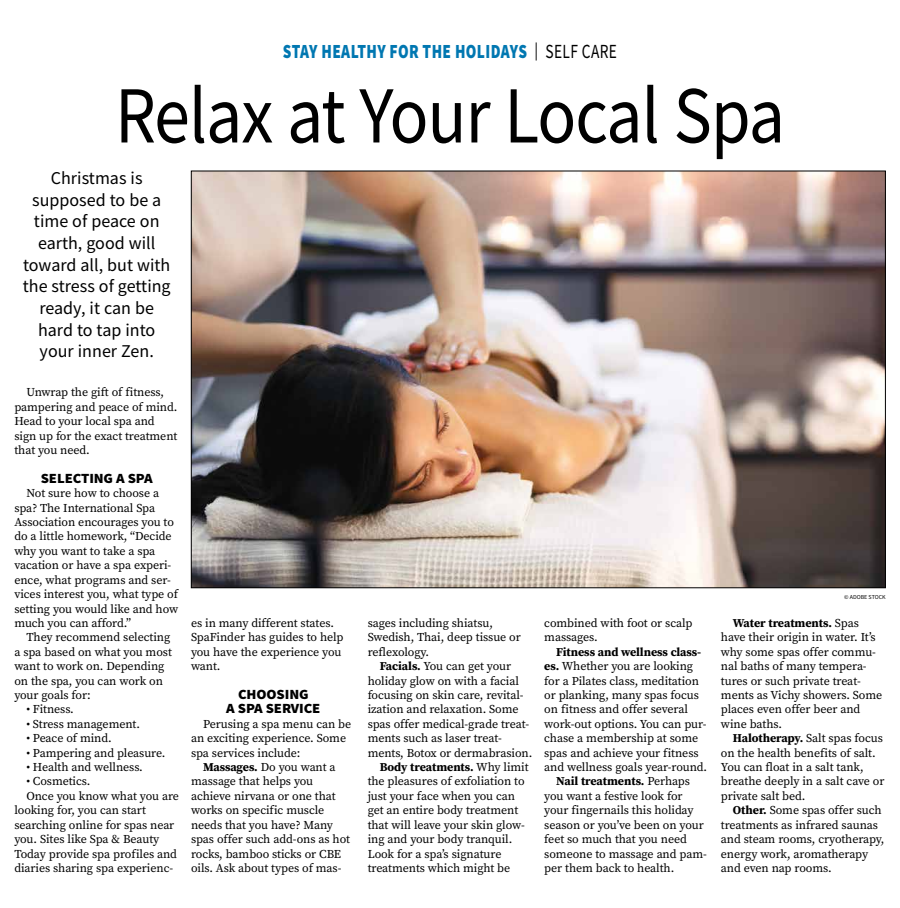
<style>
.page{position:relative;width:900px;height:908px;background:#fff}
.page>*{position:absolute;margin:0;border:0;box-sizing:border-box;transform-origin:0 0}
.t1{font:81px "Source Sans Pro";letter-spacing:-.015em;color:#000;scale:.89 1}
.t2{font:900 20px "Source Sans Pro";letter-spacing:.025em;color:#0077b1;scale:.77 1}
.t3{font:18px/21.6px "Source Sans Pro";color:#000;text-align:center}
.t4{font:900 14px/14.4px "Source Sans Pro";letter-spacing:-.005em;color:#000;text-align:center;scale:1.05 1}
.t5{font:12px/14.4px "Source Serif Pro";letter-spacing:-.005em;color:#000}
.t6{font:700 12px "Source Serif Pro";letter-spacing:-.005em;color:#000}
.t7{font:6px "Source Sans Pro";color:#000}
.s1{font-weight:400;font-size:18px;color:#000}
.s2{font-weight:400;color:#000}
.s3{font-weight:700}
.s4{font-weight:400}
</style>
<div class="page">
<img style="left:193px;top:173px;width:691px;height:413px">
<h2 class="t2" style="left:283px;top:38px;width:435px">STAY HEALTHY FOR THE HOLIDAYS <span class="s1">|</span> <span class="s2">SELF CARE</span></h2>
<h1 class="t1" style="left:115px;top:64px;width:754px">Relax at Your Local Spa</h1>
<h3 class="t3" style="left:23px;top:167px;width:149px">Christmas is supposed to be a time of peace on earth, good will toward all, but with the stress of getting ready, it can be hard to tap into your inner Zen.</h3>
<p class="t5" style="left:14px;top:385px;width:165px;text-indent:12px">Unwrap the gift of fitness, pampering and peace of mind.<br>Head to your local spa and sign up for the exact treatment that you need.</p>
<p class="t4" style="left:41px;top:470px;width:108px">SELECTING A SPA</p>
<p class="t5" style="left:14px;top:486px;width:166px;text-indent:12px">Not sure how to choose a spa? The International Spa<br>Association encourages you to do a little homework, “Decide why you want to take a spa vacation or have a spa experi&shy;ence, what programs and ser&shy;vices interest you, what type of setting you would like and how much you can afford.”</p>
<p class="t5" style="left:14px;top:630px;width:159px;text-indent:12px">They recommend selecting a spa based on what you most want to work on. Depending on the spa, you can work on your goals for:</p>
<p class="t5" style="left:26px;top:702px;width:49px">• Fitness.</p>
<p class="t5" style="left:26px;top:716px;width:115px">• Stress management.</p>
<p class="t5" style="left:26px;top:730px;width:87px">• Peace of mind.</p>
<p class="t5" style="left:26px;top:745px;width:141px">• Pampering and pleasure.</p>
<p class="t5" style="left:26px;top:759px;width:118px">• Health and wellness.</p>
<p class="t5" style="left:26px;top:774px;width:66px">• Cosmetics.</p>
<p class="t5" style="left:26px;top:788px;width:154px">Once you know what you are</p>
<p class="t5" style="left:14px;top:802px;width:133px">looking for, you can start</p>
<p class="t5" style="left:14px;top:817px;width:161px">searching online for spas near</p>
<p class="t5" style="left:14px;top:831px;width:147px">you. Sites like Spa &amp; Beauty</p>
<p class="t5" style="left:14px;top:846px;width:164px">Today provide spa profiles and</p>
<p class="t5" style="left:14px;top:860px;width:160px">diaries sharing spa experienc-</p>
<p class="t5" style="left:191px;top:615px;width:154px">es in many different states.<br>SpaFinder has guides to help you have the experience you want.</p>
<p class="t4" style="left:226px;top:686px;width:91px">CHOOSING<br>A SPA SERVICE</p>
<p class="t5" style="left:191px;top:716px;width:162px;text-indent:12px">Perusing a spa menu can be an exciting experience. Some spa services include:</p>
<p class="t5" style="left:191px;top:759px;width:160px;text-indent:12px"><span class="s3">Massages.</span> Do you want a massage that helps you achieve nirvana or one that works on specific muscle needs that you have? Many spas offer such add-ons as hot rocks, bamboo sticks or CBE oils. Ask about types of mas-</p>
<p class="t5" style="left:368px;top:615px;width:155px">sages including shiatsu,<br>Swedish, Thai, deep tissue or reflexology.</p>
<p class="t5" style="left:380px;top:658px;width:133px"><span class="s3">Facials.</span> You can get your</p>
<p class="t5" style="left:368px;top:673px;width:153px">holiday glow on with a facial</p>
<p class="t5" style="left:368px;top:687px;width:158px">focusing on skin care, revital-</p>
<p class="t5" style="left:368px;top:702px;width:152px">ization and relaxation. Some</p>
<p class="t5" style="left:368px;top:716px;width:163px">spas offer medical-grade treat-</p>
<p class="t5" style="left:368px;top:730px;width:136px">ments such as laser treat-</p>
<p class="t5" style="left:368px;top:745px;width:166px">ments, Botox or dermabrasion.</p>
<p class="t6" style="left:380px;top:758px;width:150px">Body treatments. <span class="s4">Why limit</span></p>
<p class="t5" style="left:368px;top:774px;width:158px">the pleasures of exfoliation to</p>
<p class="t5" style="left:368px;top:788px;width:149px">just your face when you can</p>
<p class="t5" style="left:368px;top:802px;width:152px">get an entire body treatment</p>
<p class="t5" style="left:368px;top:817px;width:159px">that will leave your skin glow-</p>
<p class="t5" style="left:368px;top:831px;width:146px">ing and your body tranquil.</p>
<p class="t5" style="left:368px;top:846px;width:135px">Look for a spa’s signature</p>
<p class="t5" style="left:368px;top:860px;width:144px">treatments which might be</p>
<p class="t5" style="left:544px;top:615px;width:150px">combined with foot or scalp massages.</p>
<p class="t6" style="left:556px;top:643px;width:146px">Fitness and wellness class-</p>
<p class="t5" style="left:544px;top:658px;width:150px"><span class="s3">es.</span> Whether you are looking</p>
<p class="t5" style="left:544px;top:673px;width:156px">for a Pilates class, meditation</p>
<p class="t5" style="left:544px;top:687px;width:156px">or planking, many spas focus</p>
<p class="t5" style="left:544px;top:702px;width:145px">on fitness and offer several</p>
<p class="t5" style="left:544px;top:716px;width:164px">work-out options. You can pur-</p>
<p class="t5" style="left:544px;top:730px;width:155px">chase a membership at some</p>
<p class="t5" style="left:544px;top:745px;width:156px">spas and achieve your fitness</p>
<p class="t5" style="left:544px;top:759px;width:164px">and wellness goals year-round.</p>
<p class="t6" style="left:556px;top:772px;width:135px">Nail treatments. <span class="s4">Perhaps</span></p>
<p class="t5" style="left:544px;top:788px;width:140px">you want a festive look for</p>
<p class="t5" style="left:544px;top:802px;width:151px">your fingernails this holiday</p>
<p class="t5" style="left:544px;top:817px;width:161px">season or you’ve been on your</p>
<p class="t5" style="left:544px;top:831px;width:144px">feet so much that you need</p>
<p class="t5" style="left:544px;top:846px;width:164px">someone to massage and pam-</p>
<p class="t5" style="left:544px;top:860px;width:132px">per them back to health.</p>
<p class="t7" style="left:844px;top:592px;width:43px">© ADOBE STOCK</p>
<p class="t5" style="left:721px;top:615px;width:163px;text-indent:12px"><span class="s3">Water treatments.</span> Spas have their origin in water. It’s why some spas offer commu&shy;nal baths of many tempera&shy;tures or such private treat&shy;ments as Vichy showers. Some places even offer beer and wine baths.</p>
<p class="t5" style="left:721px;top:730px;width:165px;text-indent:12px"><span class="s3">Halotherapy.</span> Salt spas focus on the health benefits of salt.<br>You can float in a salt tank, breathe deeply in a salt cave or private salt bed.</p>
<p class="t5" style="left:721px;top:802px;width:165px;text-indent:12px"><span class="s3">Other.</span> Some spas offer such treatments as infrared saunas and steam rooms, cryotherapy, energy work, aromatherapy and even nap rooms.</p>
</div>
